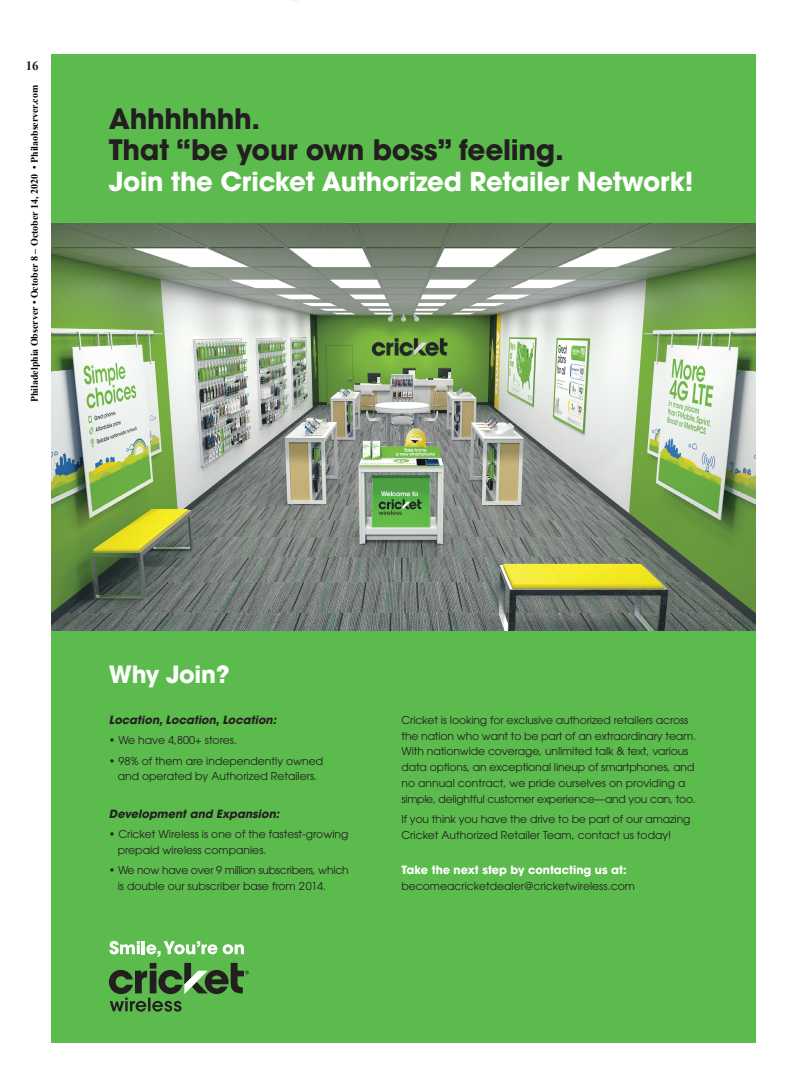
<style>
.page{position:relative;width:792px;height:1080px;background:#fff}
.page>*{position:absolute;margin:0;border:0;box-sizing:border-box;transform-origin:0 0}
.t1{font:700 28px/31px "ITC Avant Garde Std";letter-spacing:-.01em;color:#231f20}
.t2{font:700 26px "ITC Avant Garde Std";letter-spacing:-.01em;color:#fff}
.t3{font:700 23.6px "ITC Avant Garde Std";letter-spacing:-.01em;color:#fff}
.t4{font:700 14px "Times New Roman";color:#231f20}
.t5{font:700 13px "Times New Roman";color:#231f20}
.t6{font:italic 700 11.3px "ITC Avant Garde Std";color:#231f20}
.t7{font:700 11.3px "ITC Avant Garde Std";color:#fff}
.t8{font:10.8px/15.7px "ITC Avant Garde Std";letter-spacing:-.01em;color:#231f20}
.t9{font:700 10px "Times New Roman";color:#231f20}
.t10{font:700 10px "Times New Roman";color:#000}
</style>
<div class="page">
<div style="left:52px;top:55px;width:704px;height:988px;background:#5cbb4d"></div>
<img style="left:52px;top:223px;width:704px;height:407px">
<svg style="left:109px;top:963px;width:140px;height:49px"></svg>
<svg style="left:109px;top:941px;width:108px;height:16px"></svg>
<svg style="left:223px;top:944px;width:21px;height:10px"></svg>
<p class="t4" style="left:32px;top:56px;width:15px">16</p>
<p class="t5" style="left:26px;top:57px;width:14px">16</p>
<p class="t9" style="left:28px;top:362px;width:280px;rotate:-90deg">Philadelphia Observer May 23 – May 29, 2019 Philaobserver.com</p>
<p class="t10" style="left:27px;top:109px;width:25px;rotate:-90deg">r.com</p>
<p class="t10" style="left:27px;top:169px;width:5px;rotate:-90deg">•</p>
<p class="t10" style="left:27px;top:402px;width:220px;rotate:-90deg">Philadelphia Observer • October 8 – October 14, 20</p>
<h1 class="t1" style="left:109px;top:103px;width:456px">Ahhhhhhh.<br>That “be your own boss” feeling.</h1>
<h2 class="t2" style="left:109px;top:164px;width:586px">Join the Cricket Authorized Retailer Network!</h2>
<h3 class="t3" style="left:109px;top:658px;width:122px">Why Join?</h3>
<p class="t6" style="left:109px;top:713px;width:169px">Location, Location, Location:</p>
<p class="t8" style="left:109px;top:732px;width:130px">• We have 4,800+ stores.</p>
<p class="t8" style="left:109px;top:753px;width:216px;text-align:center">• 98% of them are independently owned and operated by Authorized Retailers.</p>
<p class="t6" style="left:109px;top:806px;width:172px">Development and Expansion:</p>
<p class="t8" style="left:118px;top:826px;width:232px;text-indent:-9px">• Cricket Wireless is one of the fastest-growing prepaid wireless companies.</p>
<p class="t8" style="left:118px;top:862px;width:233px;text-indent:-9px">• We now have over 9 million subscribers, which is double our subscriber base from 2014.</p>
<p class="t8" style="left:401px;top:712px;width:296px">Cricket is looking for exclusive authorized retailers across the nation who want to be part of an extraordinary team.<br>With nationwide coverage, unlimited talk &amp; text, various data options, an exceptional lineup of smartphones, and no annual contract, we pride ourselves on providing a simple, delightful customer experience—and you can, too.</p>
<p class="t8" style="left:401px;top:811px;width:290px">If you think you have the drive to be part of our amazing<br>Cricket Authorized Retailer Team, contact us today!</p>
<p class="t7" style="left:401px;top:862px;width:227px">Take the next step by contacting us at:</p>
<p class="t8" style="left:401px;top:878px;width:235px">becomeacricketdealer@cricketwireless.com</p>
</div>
